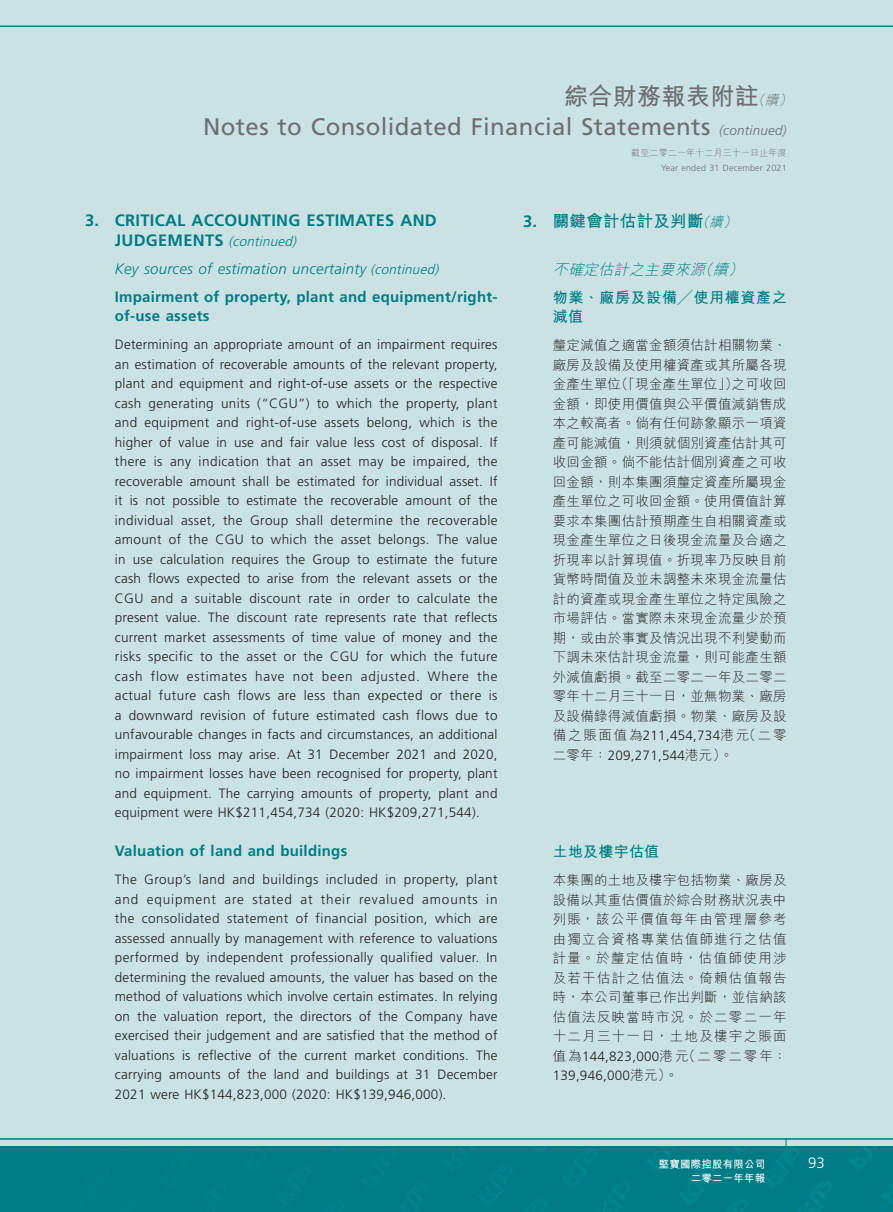
<style>
.page{position:relative;width:893px;height:1212px;background:#cbe2e4}
.page>*{position:absolute;margin:0;border:0;box-sizing:border-box;transform-origin:0 0}
.t1{font:24px "Frutiger LT Std";letter-spacing:.015em;color:#6d6e70}
.t2{font:24px "M Hei HK Bold E Ten B5 H";letter-spacing:.015em;color:#6d6e70}
.t3{font:700 16.5px "Frutiger LT Std";letter-spacing:.015em;color:#007c85}
.t4{font:16.5px "M Hei HK Bold E Ten B5 H";letter-spacing:.015em;color:#007c85}
.t5{font:700 15px/28px "Frutiger LT Std";letter-spacing:.015em;color:#007c85}
.t6{font:15px/19.5px "M Hei HK Bold E Ten B5 H";letter-spacing:.045em;color:#007c85}
.t7{font:italic 15px "M Hei HK Light E Ten B5 H";color:#007c85}
.t8{font:15px "M Hei HK Bold E Ten B5 H";letter-spacing:.015em;color:#007c85}
.t9{font:300 15px "Frutiger LT Std";color:#fff}
.t10{font:300 13.5px/19.5px "Frutiger LT Std";letter-spacing:.015em;color:#231f20;text-align:justify}
.t11{font:13.5px/19.5px "M Hei HK Light E Ten B5 H";letter-spacing:.02em;color:#231f20;text-align:justify}
.t12{font:italic 300 13.5px "Frutiger LT Std";color:#007c85}
.t13{font:10.5px "M Hei HK Bold E Ten B5 H";letter-spacing:.015em;color:#fff}
.t14{font:300 9px "Frutiger LT Std";letter-spacing:.015em;color:#6d6e70}
.t15{font:9px "M Hei HK Light E Ten B5 H";letter-spacing:.015em;color:#6d6e70}
.s1{font-family:"M Hei HK Light E Ten B5 H";font-style:italic;font-size:13.5px}
.s2{font-weight:300;font-style:italic;font-size:13.5px}
.s3{font-weight:700;font-style:normal;font-size:16.5px}
.s4{font-weight:300;font-style:italic}
.s5{font-family:"Frutiger LT Std";font-weight:700}
.s6{font-family:"Frutiger LT Std";font-weight:300}
.s7{font-family:"M Hei HK Light E Ten B5 H";font-weight:400}
</style>
<div class="page">
<hr style="left:0;top:26px;width:893px;height:1px;background:#007c85">
<div style="left:0;top:1147px;width:893px;height:65px;background:#007c85"></div>
<hr style="left:0;top:1138px;width:893px;height:2px;background:#007c85">
<h1 class="t2" style="left:564px;top:87px;width:232px">綜合財務報表附註<span class="s1">（續）</span></h1>
<h1 class="t1" style="left:203px;top:116px;width:585px">Notes to Consolidated Financial Statements <span class="s2">(continued)</span></h1>
<p class="t15" style="left:631px;top:150px;width:157px">截至二零二一年十二月三十一日止年度</p>
<p class="t14" style="left:661px;top:164px;width:127px">Year ended 31 December 2021</p>
<p class="t3" style="left:85px;top:213px;width:353px">3. CRITICAL ACCOUNTING ESTIMATES AND</p>
<p class="t12" style="left:115px;top:235px;width:186px"><span class="s3">J U D G E M E N T S</span> (continued)</p>
<p class="t5" style="left:115px;top:255px;width:384px"><span class="s4">Key sources of estimation uncertainty</span> <span class="s2">(continued)<br></span>Impairment of property, plant and equipment/right-</p>
<p class="t5" style="left:115px;top:303px;width:96px">of-use assets</p>
<p class="t10" style="left:115px;top:336px;width:384px">Determining an appropriate amount of an impairment requires an estimation of recoverable amounts of the relevant property, plant and equipment and right-of-use assets or the respective cash generating units (“CGU”) to which the property, plant and equipment and right-of-use assets belong, which is the higher of value in use and fair value less cost of disposal. If there is any indication that an asset may be impaired, the recoverable amount shall be estimated for individual asset. If it is not possible to estimate the recoverable amount of the individual asset, the Group shall determine the recoverable amount of the CGU to which the asset belongs. The value in use calculation requires the Group to estimate the future cash flows expected to arise from the relevant assets or the CGU and a suitable discount rate in order to calculate the present value. The discount rate represents rate that reflects current market assessments of time value of money and the risks specific to the asset or the CGU for which the future cash flow estimates have not been adjusted. Where the actual future cash flows are less than expected or there is a downward revision of future estimated cash flows due to unfavourable changes in facts and circumstances, an additional impairment loss may arise. At 31 December 2021 and 2020, no impairment losses have been recognised for property, plant and equipment. The carrying amounts of property, plant and equipment were HK$211,454,734 (2020: HK$209,271,544).</p>
<p class="t5" style="left:115px;top:838px;width:234px">Valuation of land and buildings</p>
<p class="t10" style="left:115px;top:871px;width:384px">The Group’s land and buildings included in property, plant and equipment are stated at their revalued amounts in the consolidated statement of financial position, which are assessed annually by management with reference to valuations performed by independent professionally qualified valuer. In determining the revalued amounts, the valuer has based on the method of valuations which involve certain estimates. In relying on the valuation report, the directors of the Company have exercised their judgement and are satisfied that the method of valuations is reflective of the current market conditions. The carrying amounts of the land and buildings at 31 December 2021 were HK$144,823,000 (2020: HK$139,946,000).</p>
<p class="t4" style="left:523px;top:215px;width:218px"><span class="s5">3.</span> 關鍵會計估計及判斷<span class="s1">（續）</span></p>
<p class="t7" style="left:553px;top:263px;width:195px">不確定估計之主要來源（續）</p>
<p class="t6" style="left:553px;top:289px;width:235px">物業、廠房及設備╱使用權資產之減值</p>
<p class="t11" style="left:553px;top:337px;width:235px">釐定減值之適當金額須估計相關物業、廠房及設備及使用權資產或其所屬各現金產生單位（「現金產生單位」）之可收回金額，即使用價值與公平價值減銷售成本之較高者。倘有任何跡象顯示一項資產可能減值，則須就個別資產估計其可收回金額。倘不能估計個別資產之可收回金額，則本集團須釐定資產所屬現金產生單位之可收回金額。使用價值計算要求本集團估計預期產生自相關資產或現金產生單位之日後現金流量及合適之折現率以計算現值。折現率乃反映目前貨幣時間值及並未調整未來現金流量估計的資產或現金產生單位之特定風險之市場評估。當實際未來現金流量少於預期，或由於事實及情況出現不利變動而下調未來估計現金流量，則可能產生額外減值虧損。截至二零二一年及二零二零年十二月三十一日，並無物業、廠房及設備錄得減值虧損。物業、廠房及設備之賬面值為<span class="s6">211,454,734</span>港元（二零</p>
<p class="t10" style="left:553px;top:746px;width:182px"><span class="s7">二零年：</span>209,271,544<span class="s7">港元）。</span></p>
<p class="t8" style="left:553px;top:846px;width:108px">土地及樓宇估值</p>
<p class="t11" style="left:553px;top:872px;width:235px">本集團的土地及樓宇包括物業、廠房及設備以其重估價值於綜合財務狀況表中列賬，該公平價值每年由管理層參考由獨立合資格專業估值師進行之估值計量。於釐定估值時，估值師使用涉及若干估計之估值法。倚賴估值報告時，本公司董事已作出判斷，並信納該估值法反映當時市況。於二零二一年十二月三十一日，土地及樓宇之賬面值為<span class="s6">144,823,000</span>港元（二零二零年：</p>
<p class="t10" style="left:553px;top:1066px;width:127px">139,946,000<span class="s7">港元）。</span></p>
<p class="t13" style="left:659px;top:1160px;width:108px">堅寶國際控股有限公司</p>
<p class="t9" style="left:808px;top:1156px;width:18px">93</p>
<p class="t13" style="left:691px;top:1174px;width:76px">二零二一年年報</p>
</div>
